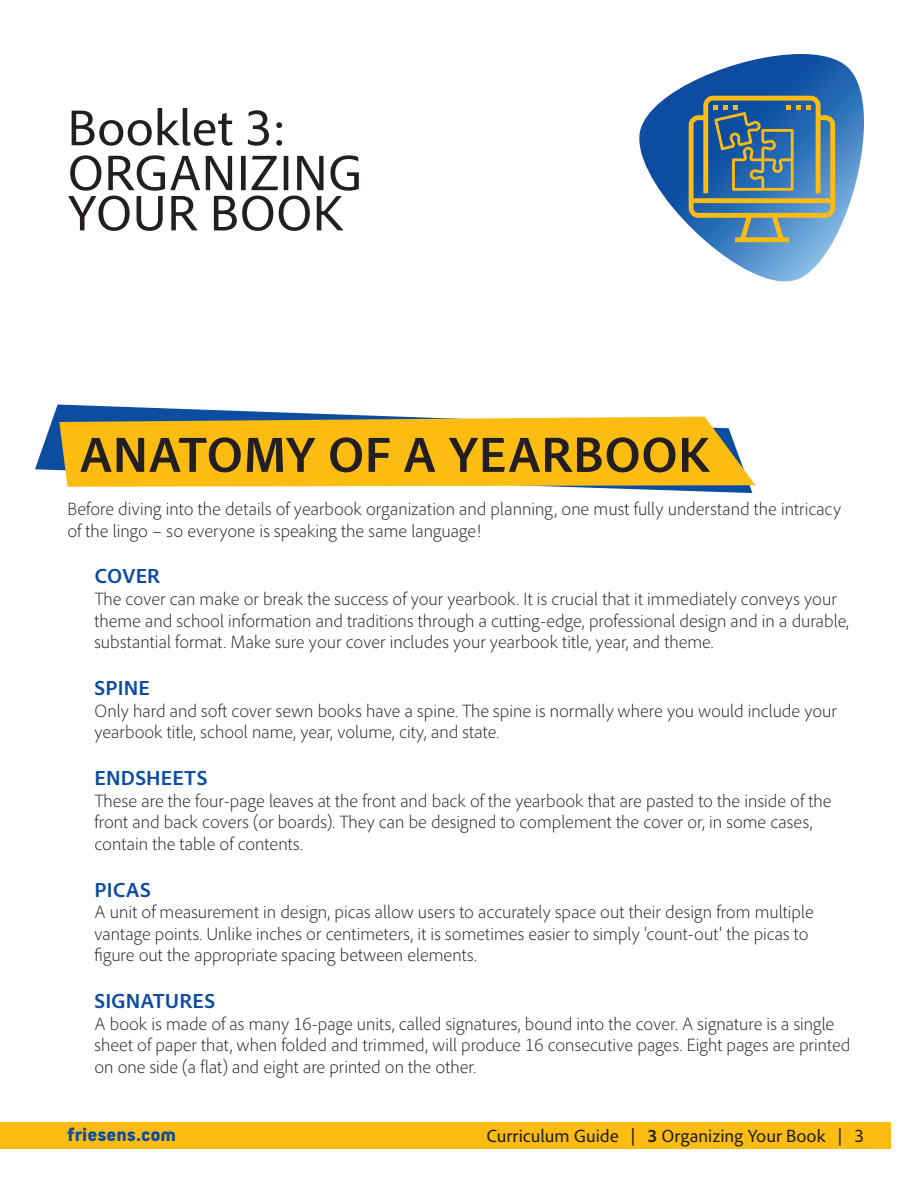
<style>
.page{position:relative;width:918px;height:1188px;background:#fff}
.page>*{position:absolute;margin:0;border:0;box-sizing:border-box;transform-origin:0 0}
.t1{font:51px/40.2px "Adobe Clean";color:#231f20}
.t2{font:700 51px "Adobe Clean";color:#231f20}
.Subs_Indented{font:700 21px "Adobe Clean";letter-spacing:.005em;color:#0d4da1}
.t3{font:900 21px "PF Handbook Pro";color:#0d4da1}
.Subs_Indented-2{font:300 18px/21.6px "Adobe Clean";color:#231f20}
.t4{font:18px "Adobe Clean";color:#231f20}
.s1{font-weight:700}
</style>
<div class="page">
<div style="left:0;top:1122px;width:891px;height:27px;background:#fdbc12"></div>
<img style="left:639px;top:54px;width:225px;height:227px">
<svg style="left:52px;top:404px;width:703px;height:90px;fill:#fdbc12"></svg>
<svg style="left:689px;top:96px;width:146px;height:146px;background:#658388"></svg>
<p class="t1" style="left:68px;top:107px;width:220px">Booklet 3:</p>
<p class="t1" style="left:68px;top:152px;width:296px">ORGANIZING<br>YOUR BOOK</p>
<p class="t2" style="left:79px;top:421px;width:633px">ANATOMY OF A YEARBOOK</p>
<p class="Subs_Indented-2" style="left:68px;top:498px;width:775px">Before diving into the details of yearbook organization and planning, one must fully understand the intricacy of the lingo – so everyone is speaking the same language!</p>
<p class="Subs_Indented" style="left:94px;top:563px;width:67px">COVER</p>
<p class="Subs_Indented-2" style="left:94px;top:588px;width:756px">The cover can make or break the success of your yearbook. It is crucial that it immediately conveys your theme and school information and traditions through a cutting-edge, professional design and in a durable, substantial format. Make sure your cover includes your yearbook title, year, and theme.</p>
<p class="Subs_Indented" style="left:94px;top:674px;width:57px">SPINE</p>
<p class="Subs_Indented-2" style="left:94px;top:700px;width:744px">Only hard and soft cover sewn books have a spine. The spine is normally where you would include your yearbook title, school name, year, volume, city, and state.</p>
<p class="Subs_Indented" style="left:94px;top:764px;width:115px">ENDSHEETS</p>
<p class="Subs_Indented-2" style="left:94px;top:790px;width:738px">These are the four-page leaves at the front and back of the yearbook that are pasted to the inside of the front and back covers (or boards). They can be designed to complement the cover or, in some cases, contain the table of contents.</p>
<p class="Subs_Indented" style="left:94px;top:876px;width:58px">PICAS</p>
<p class="Subs_Indented-2" style="left:94px;top:901px;width:721px">A unit of measurement in design, picas allow users to accurately space out their design from multiple vantage points. Unlike inches or centimeters, it is sometimes easier to simply 'count-out' the picas to figure out the appropriate spacing between elements.</p>
<p class="Subs_Indented" style="left:94px;top:988px;width:122px">SIGNATURES</p>
<p class="Subs_Indented-2" style="left:94px;top:1013px;width:757px">A book is made of as many 16-page units, called signatures, bound into the cover. A signature is a single sheet of paper that, when folded and trimmed, will produce 16 consecutive pages. Eight pages are printed on one side (a flat) and eight are printed on the other.</p>
<p class="t3" style="left:68px;top:1122px;width:110px">friesens.com</p>
<p class="t4" style="left:487px;top:1124px;width:379px">Curriculum Guide | <span class="s1">3</span> Organizing Your Book | 3</p>
</div>
